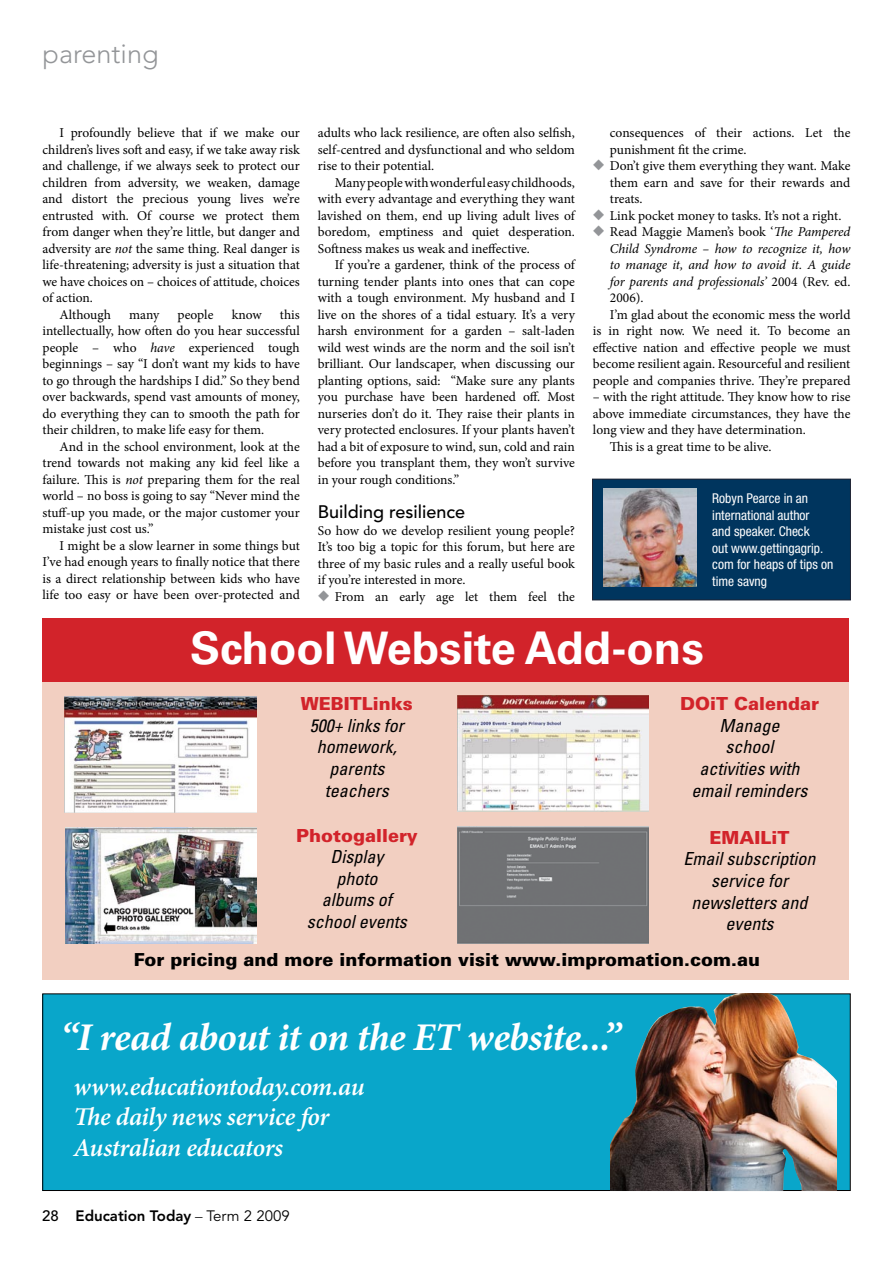
<style>
.page{position:relative;width:893px;height:1263px;background:#fff}
.page>*{position:absolute;margin:0;border:0;box-sizing:border-box;transform-origin:0 0}
.t1{font:700 45px "Univers";color:#fff}
.t2{font:italic 700 39.3px "Minion Pro";letter-spacing:-.015em;color:#fff}
.t3{font:300 27px "Avenir";color:#939598}
.t4{font:italic 600 25.65px/30.6px "Minion Pro";letter-spacing:-.015em;color:#fff}
.t5{font:italic condensed 18px/21.6px "Univers";color:#000;text-align:center}
.t6{font:900 18px "Univers";color:#000}
.t7{font:900 18px "Univers";color:#d2232a}
.t8{font:500 18px "Avenir";color:#000}
.t9{font:800 15px "Avenir";color:#000}
.t10{font:500 15px "Avenir";color:#000}
.t11{font:13.5px/16.5px "Minion Pro";letter-spacing:-.005em;color:#000;text-align:justify}
.t12{font:italic 13.5px "Minion Pro";letter-spacing:-.01em;color:#000}
.t13{font:condensed 13.5px/16.5px "Helvetica Neue";color:#fff}
.s1{font-style:italic}
.s2{color:#939598}
.s3{font-style:normal}
.s4{font-family:"Times";font-weight:400}
.s5{font-weight:400}
</style>
<div class="page">
<div style="left:592px;top:479px;width:258px;height:121px;background:#00355e"></div>
<div style="left:592px;top:479px;width:258px;height:121px;border:1px solid #1e2334"></div>
<img style="left:604px;top:488px;width:93px;height:99px">
<div style="left:43px;top:681px;width:805px;height:299px;background:#f2cfc1"></div>
<div style="left:43px;top:618px;width:805px;height:64px;background:#d2232a"></div>
<img style="left:458px;top:827px;width:191px;height:116px">
<img style="left:458px;top:695px;width:191px;height:116px">
<img style="left:65px;top:827px;width:192px;height:116px">
<img style="left:65px;top:696px;width:191px;height:116px">
<div style="left:43px;top:994px;width:807px;height:196px;background:#09a6ca"></div>
<img style="left:611px;top:994px;width:225px;height:197px">
<h3 class="t3" style="left:43px;top:38px;width:118px">parenting</h3>
<p class="t11" style="left:60px;top:125px;width:242px">I profoundly believe that if we make our</p>
<p class="t11" style="left:43px;top:141px;width:259px">children’s lives soft and easy, if we take away risk</p>
<p class="t11" style="left:43px;top:158px;width:259px">and challenge, if we always seek to protect our</p>
<p class="t11" style="left:43px;top:174px;width:259px">children from adversity, we weaken, damage</p>
<p class="t11" style="left:43px;top:191px;width:259px">and distort the precious young lives we’re</p>
<p class="t11" style="left:43px;top:207px;width:259px">entrusted with. Of course we protect them</p>
<p class="t11" style="left:43px;top:224px;width:259px">from danger when they’re little, but danger and</p>
<p class="t11" style="left:43px;top:240px;width:259px">adversity are <span class="s1">not</span> the same thing. Real danger is</p>
<p class="t11" style="left:43px;top:257px;width:259px">life-threatening; adversity is just a situation that</p>
<p class="t11" style="left:43px;top:273px;width:259px">we have choices on – choices of attitude, choices</p>
<p class="t11" style="left:43px;top:290px;width:52px">of action.</p>
<p class="t11" style="left:60px;top:306px;width:53px">Although</p>
<p class="t11" style="left:129px;top:306px;width:32px">many</p>
<p class="t11" style="left:178px;top:306px;width:37px">people</p>
<p class="t11" style="left:232px;top:306px;width:31px">know</p>
<p class="t11" style="left:43px;top:306px;width:259px;text-indent:237px">this intellectually, how often do you hear successful people – who <span class="s1">have</span> experienced tough beginnings – say “I don’t want my kids to have to go through the hardships I did.” So they bend over backwards, spend vast amounts of money, do everything they can to smooth the path for their children, to make life easy for them.</p>
<p class="t11" style="left:43px;top:438px;width:259px;text-indent:17px">And in the school environment, look at the trend towards not making any kid feel like a failure. This is <span class="s1">not</span> preparing them for the real world – no boss is going to say “Never mind the stuff-up you made, or the major customer your mistake just cost us.”</p>
<p class="t11" style="left:43px;top:537px;width:259px;text-indent:17px">I might be a slow learner in some things but I’ve had enough years to finally notice that there is a direct relationship between kids who have life too easy or have been over-protected and</p>
<p class="t11" style="left:318px;top:125px;width:259px">adults who lack resilience, are often also selfish, self-centred and dysfunctional and who seldom rise to their potential.</p>
<p class="t11" style="left:318px;top:174px;width:259px;text-indent:17px">Many people with wonderful easy childhoods, with every advantage and everything they want lavished on them, end up living adult lives of boredom, emptiness and quiet desperation.<br>Softness makes us weak and ineffective.</p>
<p class="t11" style="left:318px;top:257px;width:259px;text-indent:17px">If you’re a gardener, think of the process of turning tender plants into ones that can cope with a tough environment. My husband and I live on the shores of a tidal estuary. It’s a very harsh environment for a garden – salt-laden wild west winds are the norm and the soil isn’t brilliant. Our landscaper, when discussing our planting options, said: “Make sure any plants you purchase have been hardened off. Most nurseries don’t do it. They raise their plants in very protected enclosures. If your plants haven’t had a bit of exposure to wind, sun, cold and rain before you transplant them, they won’t survive in your rough conditions.”</p>
<h3 class="t8" style="left:318px;top:502px;width:149px">Building resilience</h3>
<p class="t11" style="left:318px;top:522px;width:259px">So how do we develop resilient young people?<br>It’s too big a topic for this forum, but here are three of my basic rules and a really useful book if you’re interested in more.</p>
<p class="t11" style="left:318px;top:588px;width:259px"><span class="s2">◆</span> From an early age let them feel the</p>
<p class="t11" style="left:610px;top:125px;width:242px">consequences of their actions. Let the punishment fit the crime.</p>
<p class="t11" style="left:610px;top:158px;width:242px;text-indent:-17px"><span class="s2">◆</span> Don’t give them everything they want. Make them earn and save for their rewards and treats.</p>
<p class="t11" style="left:593px;top:207px;width:250px"><span class="s2">◆</span> Link pocket money to tasks. It’s not a right.</p>
<p class="t11" style="left:593px;top:224px;width:259px"><span class="s2">◆</span> Read Maggie Mamen’s book ‘<span class="s1">The Pampered</span></p>
<p class="t12" style="left:610px;top:239px;width:242px">Child Syndrome – how to recognize it, how</p>
<p class="t12" style="left:610px;top:256px;width:242px">to manage it, and how to avoid it. A guide</p>
<p class="t12" style="left:610px;top:272px;width:242px">for parents and professionals’ <span class="s3">2004 (Rev. ed.</span></p>
<p class="t11" style="left:610px;top:290px;width:35px">2006).</p>
<p class="t11" style="left:610px;top:306px;width:242px">I’m glad about the economic mess the world</p>
<p class="t11" style="left:593px;top:323px;width:259px">is in right now. We need it. To become an</p>
<p class="t11" style="left:593px;top:339px;width:259px">effective nation and effective people we must</p>
<p class="t11" style="left:593px;top:356px;width:259px">become resilient again. Resourceful and resilient</p>
<p class="t11" style="left:593px;top:372px;width:259px">people and companies thrive. They’re prepared</p>
<p class="t11" style="left:593px;top:389px;width:259px">– with the right attitude. They know how to rise</p>
<p class="t11" style="left:593px;top:405px;width:259px">above immediate circumstances, they have the</p>
<p class="t11" style="left:593px;top:422px;width:214px">long view and they have determination.</p>
<p class="t11" style="left:610px;top:438px;width:163px">This is a great time to be alive.</p>
<p class="t13" style="left:712px;top:490px;width:123px">Robyn Pearce in an international author<br>and speaker. Check<br>out www.gettingagrip. com for heaps of tips on time savng</p>
<h1 class="t1" style="left:190px;top:622px;width:515px">School Website Add-ons</h1>
<h3 class="t7" style="left:301px;top:692px;width:114px">WEBITLinks</h3>
<h3 class="t5" style="left:310px;top:714px;width:95px">500+ links for homework, parents teachers</h3>
<h3 class="t7" style="left:296px;top:824px;width:123px">Photogallery</h3>
<h3 class="t5" style="left:307px;top:846px;width:101px">Display<br>photo<br>albums of school events</h3>
<h3 class="t7" style="left:680px;top:692px;width:140px">DOiT Calendar</h3>
<h3 class="t5" style="left:692px;top:714px;width:117px">Manage<br>school activities with email reminders</h3>
<h3 class="t7" style="left:710px;top:826px;width:81px">EMAILiT</h3>
<h3 class="t5" style="left:684px;top:848px;width:133px">Email subscription service for newsletters and events</h3>
<h3 class="t6" style="left:134px;top:949px;width:628px">For pricing and more information visit www.impromation.com.au</h3>
<h2 class="t2" style="left:61px;top:1009px;width:562px">“I read about it on the ET website...”</h2>
<h3 class="t4" style="left:73px;top:1072px;width:293px">www.educationtoday.com.au<br>The daily news service for<br>Australian educators</h3>
<p class="t10" style="left:42px;top:1207px;width:18px">28</p>
<p class="t9" style="left:76px;top:1207px;width:216px">Education Today <span class="s4">–</span> <span class="s5">Term 2 2009</span></p>
</div>
